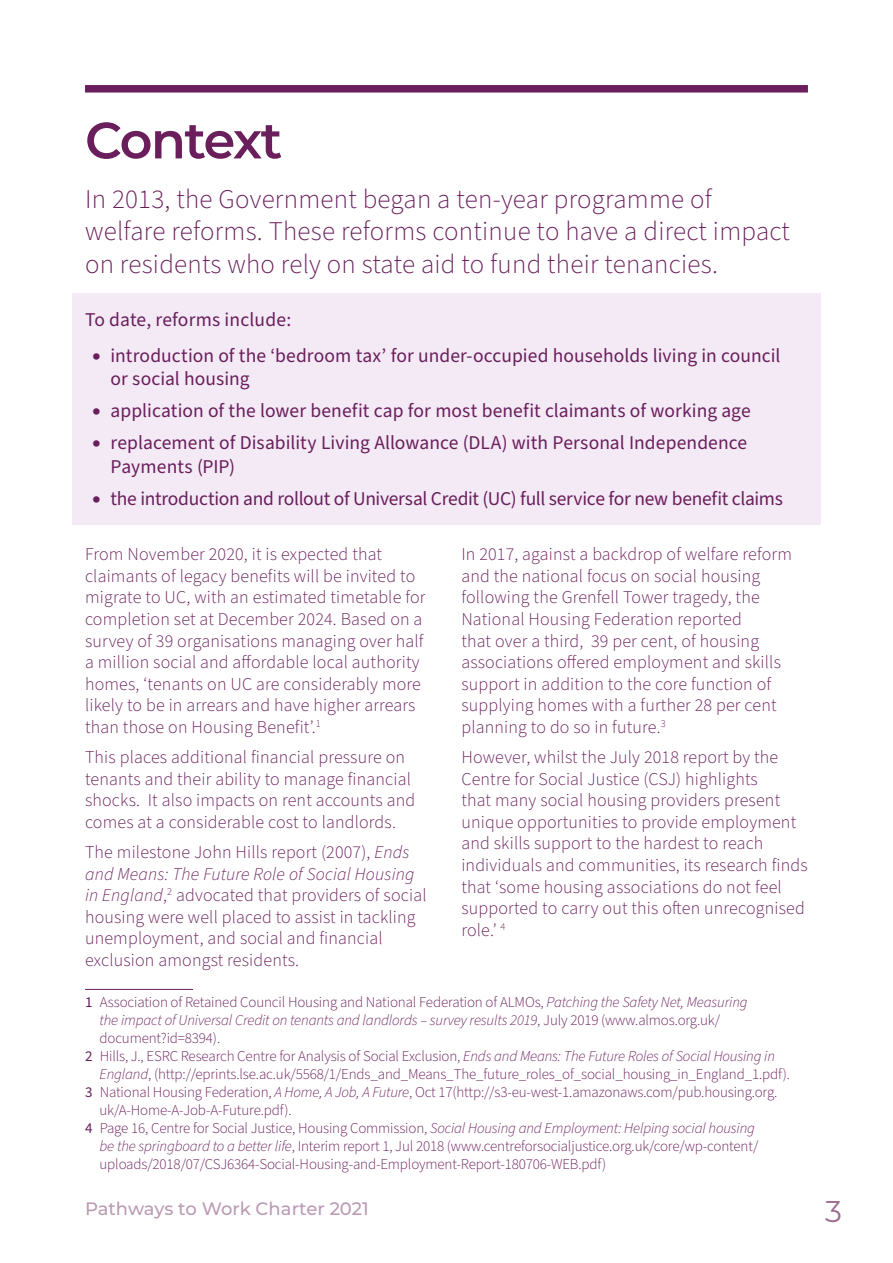
<style>
.page{position:relative;width:893px;height:1263px;background:#fff}
.page>*{position:absolute;margin:0;border:0;box-sizing:border-box;transform-origin:0 0}
.H2{font:600 51px "Montserrat";letter-spacing:-.035em;color:#6a1e5c}
.t1{font:30px "Montserrat";color:#9d6d91}
.First_para{font:300 27px/32.4px "Source Sans Pro";letter-spacing:.01em;color:#6a1e5c}
.body_shade{font:19.5px/23.4px "Source Sans Pro";color:#6a1e5c}
.body_12pt{font:300 18px/21.6px "Source Sans Pro";letter-spacing:.01em;color:#6a1e5c}
.t2{font:500 18px "Montserrat";letter-spacing:-.005em;color:#ba9bb5}
.footnote{font:300 15px/18px "Source Sans Pro";letter-spacing:-.01em;color:#6a1e5c}
.s1{font-family:"Montserrat";font-weight:900}
.s2{font-style:italic}
.s3{font-weight:400}
</style>
<div class="page">
<div style="left:85px;top:85px;width:723px;height:8px;background:#6a1e5c"></div>
<div style="left:72px;top:293px;width:749px;height:53px;background:#f3eaf5"></div>
<div style="left:72px;top:329px;width:749px;height:77px;background:#f3eaf5"></div>
<div style="left:72px;top:385px;width:749px;height:53px;background:#f3eaf5"></div>
<div style="left:72px;top:416px;width:749px;height:77px;background:#f3eaf5"></div>
<div style="left:72px;top:472px;width:749px;height:53px;background:#f3eaf5"></div>
<hr style="left:85px;top:989px;width:108px;height:1px;background:#6a1e5c">
<h1 class="H2" style="left:85px;top:104px;width:199px">Context</h1>
<p class="First_para" style="left:85px;top:184px;width:706px">In 2013, the Government began a ten-year programme of welfare reforms. These reforms continue to have a direct impact on residents who rely on state aid to fund their tenancies.</p>
<p class="body_shade" style="left:85px;top:308px;width:208px">To date, reforms include:</p>
<p class="body_shade" style="left:111px;top:344px;width:671px;text-indent:-18px"><span class="s1">•</span> introduction of the ‘bedroom tax’ for under-occupied households living in council or social housing</p>
<p class="body_shade" style="left:93px;top:400px;width:660px"><span class="s1">•</span> application of the lower benefit cap for most benefit claimants of working age</p>
<p class="body_shade" style="left:111px;top:432px;width:638px;text-indent:-18px"><span class="s1">•</span> replacement of Disability Living Allowance (DLA) with Personal Independence<br>Payments (PIP)</p>
<p class="body_shade" style="left:93px;top:487px;width:692px"><span class="s1">•</span> the introduction and rollout of Universal Credit (UC) full service for new benefit claims</p>
<p class="body_12pt" style="left:85px;top:544px;width:342px">From November 2020, it is expected that claimants of legacy benefits will be invited to migrate to UC, with an estimated timetable for completion set at December 2024. Based on a survey of 39 organisations managing over half a million social and affordable local authority homes, ‘tenants on UC are considerably more likely to be in arrears and have higher arrears than those on Housing Benefit’.<sup>1</sup></p>
<p class="body_12pt" style="left:85px;top:747px;width:332px">This places additional financial pressure on tenants and their ability to manage financial shocks. It also impacts on rent accounts and comes at a considerable cost to landlords.</p>
<p class="body_12pt" style="left:85px;top:842px;width:343px">The milestone John Hills report (2007), <span class="s2">Ends and Means: The Future Role of Social Housing in England</span>,<sup>2</sup> advocated that providers of social housing were well placed to assist in tackling unemployment, and social and financial exclusion amongst residents.</p>
<p class="body_12pt" style="left:461px;top:544px;width:332px">In 2017, against a backdrop of welfare reform and the national focus on social housing following the Grenfell Tower tragedy, the National Housing Federation reported<br>that over a third, 39 per cent, of housing associations offered employment and skills support in addition to the core function of supplying homes with a further 28 per cent planning to do so in future.<sup>3</sup></p>
<p class="body_12pt" style="left:461px;top:747px;width:348px">However, whilst the July 2018 report by the Centre for Social Justice (CSJ) highlights<br>that many social housing providers present unique opportunities to provide employment and skills support to the hardest to reach individuals and communities, its research finds that ‘some housing associations do not feel supported to carry out this often unrecognised role.’ <sup>4</sup></p>
<p class="footnote" style="left:100px;top:994px;width:650px;text-indent:-15px"><span class="s3">1</span> Association of Retained Council Housing and National Federation of ALMOs, <span class="s2">Patching the Safety Net, Measuring the impact of Universal Credit on tenants and landlords – survey results 2019</span>, July 2019 (www.almos.org.uk/ document?id=8394).</p>
<p class="footnote" style="left:100px;top:1048px;width:692px;text-indent:-15px"><span class="s3">2</span> Hills, J., ESRC Research Centre for Analysis of Social Exclusion, <span class="s2">Ends and Means: The Future Roles of Social Housing in<br>England</span>, (http://eprints.lse.ac.uk/5568/1/Ends_and_Means_The_future_roles_of_social_housing_in_England_1.pdf).</p>
<p class="footnote" style="left:100px;top:1084px;width:679px;text-indent:-15px"><span class="s3">3</span> National Housing Federation, <span class="s2">A Home, A Job, A Future</span>, Oct 17(http://s3-eu-west-1.amazonaws.com/pub.housing.org. uk/A-Home-A-Job-A-Future.pdf).</p>
<p class="footnote" style="left:100px;top:1120px;width:660px;text-indent:-15px"><span class="s3">4</span> Page 16, Centre for Social Justice, Housing Commission, <span class="s2">Social Housing and Employment: Helping social housing be the springboard to a better life</span>, Interim report 1, Jul 2018 (www.centreforsocialjustice.org.uk/core/wp-content/ uploads/2018/07/CSJ6364-Social-Housing-and-Employment-Report-180706-WEB.pdf)</p>
<p class="t2" style="left:85px;top:1195px;width:285px">Pathways to Work Charter 2021</p>
<h2 class="t1" style="left:825px;top:1191px;width:18px">3</h2>
</div>
